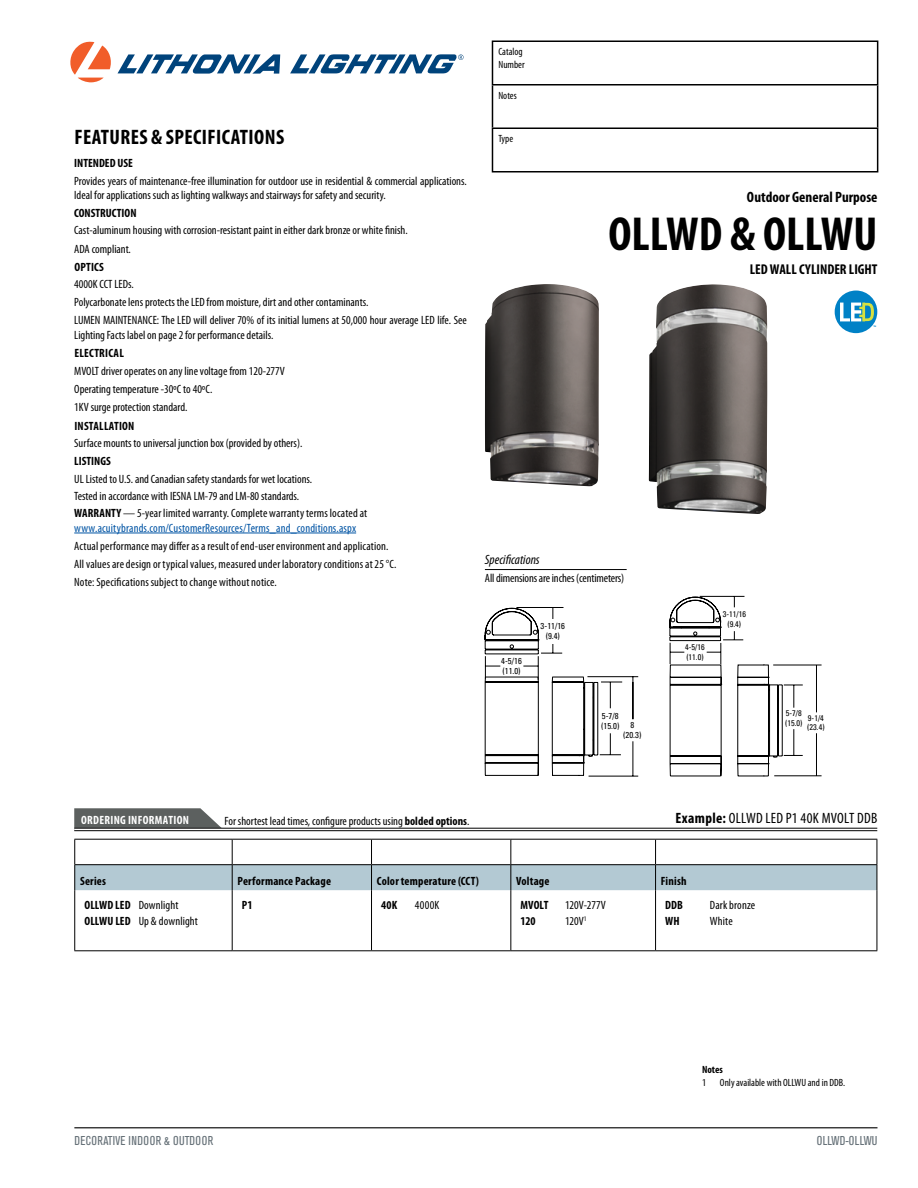
<style>
.page{position:relative;width:918px;height:1188px;background:#fff}
.page>*{position:absolute;margin:0;border:0;box-sizing:border-box;transform-origin:0 0}
.t1{font:700 condensed 48px "Myriad Pro";color:#000}
.t2{font:700 condensed 21px "Myriad Pro";letter-spacing:.02em;color:#000}
.t3{font:condensed 15px "Myriad Pro";letter-spacing:.015em;color:#000}
.t4{font:700 condensed 15px "Myriad Pro";color:#000}
.t5{font:700 condensed 14.25px "Myriad Pro";color:#000}
.t6{font:italic condensed 13.5px "Myriad Pro";color:#000}
.t7{font:condensed 12.75px "Akzidenz Grotesk BE";letter-spacing:.025em;color:#667178}
.t8{font:condensed 12px/18.1px "Myriad Pro";color:#000}
.t9{font:700 condensed 12px "Myriad Pro";letter-spacing:.015em;color:#000}
.t10{font:condensed 12px "Myriad Pro";letter-spacing:.01em;color:#0054a4}
.t11{font:700 condensed 12px "Myriad Pro";letter-spacing:.025em;color:#fff}
.t12{font:condensed 10.5px/12.6px "Myriad Pro";color:#000}
.t13{font:700 condensed 10.5px "Myriad Pro";letter-spacing:-.005em;color:#000}
.t14{font:condensed 8.7px/9.9px "Univers";color:#000}
.t15{font:condensed 8.25px/9.4px "Univers";color:#000}
.t16{font:700 2.1px "Arial";color:#0081c6}
.s1{font-weight:700}
</style>
<div class="page">
<hr style="left:74px;top:1127px;width:803px;height:1px;background:#000">
<svg style="left:70px;top:42px;width:210px;height:40px"></svg>
<svg style="left:290px;top:54px;width:174px;height:19px"></svg>
<hr style="left:492px;top:40px;width:386px;height:2px;background:#000">
<hr style="left:492px;top:42px;width:1px;height:42px;background:#000">
<hr style="left:877px;top:42px;width:1px;height:42px;background:#000">
<hr style="left:492px;top:84px;width:386px;height:2px;background:#000">
<hr style="left:492px;top:86px;width:1px;height:42px;background:#000">
<hr style="left:877px;top:86px;width:1px;height:42px;background:#000">
<hr style="left:492px;top:128px;width:386px;height:1px;background:#000">
<hr style="left:492px;top:129px;width:1px;height:42px;background:#000">
<hr style="left:877px;top:129px;width:1px;height:42px;background:#000">
<hr style="left:492px;top:171px;width:386px;height:1px;background:#000">
<hr style="left:74px;top:533px;width:282px;height:1px;background:#0054a4">
<hr style="left:74px;top:890px;width:1px;height:60px;background:#000">
<hr style="left:232px;top:890px;width:1px;height:60px;background:#000">
<hr style="left:371px;top:890px;width:1px;height:60px;background:#000">
<hr style="left:510px;top:890px;width:1px;height:60px;background:#000">
<hr style="left:74px;top:950px;width:158px;height:1px;background:#000">
<hr style="left:232px;top:950px;width:140px;height:1px;background:#000">
<hr style="left:372px;top:950px;width:139px;height:1px;background:#000">
<hr style="left:511px;top:950px;width:145px;height:1px;background:#000">
<hr style="left:656px;top:950px;width:221px;height:1px;background:#000">
<hr style="left:74px;top:839px;width:158px;height:1px;background:#000">
<hr style="left:232px;top:839px;width:140px;height:1px;background:#000">
<hr style="left:372px;top:839px;width:139px;height:1px;background:#000">
<hr style="left:511px;top:839px;width:145px;height:1px;background:#000">
<hr style="left:656px;top:839px;width:221px;height:1px;background:#000">
<hr style="left:655px;top:890px;width:1px;height:60px;background:#000">
<hr style="left:877px;top:890px;width:1px;height:60px;background:#000">
<svg style="left:74px;top:840px;width:804px;height:50px"></svg>
<svg style="left:74px;top:808px;width:151px;height:20px;background:#6c6f6e"></svg>
<hr style="left:74px;top:828px;width:803px;height:1px;background:#000">
<hr style="left:74px;top:830px;width:803px;height:1px;background:#000">
<hr style="left:485px;top:569px;width:142px;height:1px;background:#000">
<div style="left:835px;top:291px;width:42px;height:42px;background:#0081c6;border-radius:50%"></div>
<svg style="left:840px;top:303px;width:34px;height:18px"></svg>
<img style="left:485px;top:284px;width:114px;height:202px">
<img style="left:649px;top:284px;width:118px;height:230px">
<hr style="left:633px;top:741px;width:1px;height:35px;background:#000">
<hr style="left:633px;top:677px;width:1px;height:42px;background:#000">
<hr style="left:589px;top:776px;width:49px;height:1px;background:#000">
<hr style="left:587px;top:676px;width:51px;height:1px;background:#000">
<svg style="left:485px;top:607px;width:137px;height:169px"></svg>
<hr style="left:816px;top:733px;width:1px;height:43px;background:#000">
<hr style="left:816px;top:665px;width:1px;height:47px;background:#000">
<hr style="left:774px;top:776px;width:48px;height:1px;background:#000">
<hr style="left:773px;top:665px;width:49px;height:1px;background:#000">
<svg style="left:670px;top:596px;width:133px;height:180px"></svg>
<p class="t12" style="left:498px;top:46px;width:28px">Catalog<br>Number</p>
<p class="t12" style="left:498px;top:89px;width:20px">Notes</p>
<h2 class="t2" style="left:74px;top:125px;width:211px">FEATURES &amp; SPECIFICATIONS</h2>
<p class="t12" style="left:498px;top:133px;width:16px">Type</p>
<p class="t9" style="left:74px;top:157px;width:60px">INTENDED USE</p>
<p class="t8" style="left:74px;top:174px;width:394px;line-height:14.4px">Provides years of maintenance-free illumination for outdoor use in residential &amp; commercial applications.<br>Ideal for applications such as lighting walkways and stairways for safety and security.</p>
<p class="t9" style="left:74px;top:206px;width:64px">CONSTRUCTION</p>
<p class="t8" style="left:74px;top:222px;width:335px">Cast-aluminum housing with corrosion-resistant paint in either dark bronze or white finish.<br>ADA compliant.</p>
<p class="t9" style="left:74px;top:260px;width:31px">OPTICS</p>
<p class="t8" style="left:74px;top:275px;width:394px">4000K CCT LEDs.<br>Polycarbonate lens protects the LED from moisture, dirt and other contaminants.<br>LUMEN MAINTENANCE: The LED will deliver 70% of its initial lumens at 50,000 hour average LED life. See</p>
<p class="t8" style="left:74px;top:326px;width:201px">Lighting Facts label on page 2 for performance details.</p>
<p class="t9" style="left:74px;top:346px;width:51px">ELECTRICAL</p>
<p class="t8" style="left:74px;top:362px;width:212px">MVOLT driver operates on any line voltage from 120-277V<br>Operating temperature -30ºC to 40ºC.<br>1KV surge protection standard.</p>
<p class="t9" style="left:74px;top:419px;width:62px">INSTALLATION</p>
<p class="t8" style="left:74px;top:434px;width:230px">Surface mounts to universal junction box (provided by others).</p>
<p class="t9" style="left:74px;top:455px;width:38px">LISTINGS</p>
<p class="t8" style="left:74px;top:470px;width:295px;line-height:17.4px">UL Listed to U.S. and Canadian safety standards for wet locations.<br>Tested in accordance with IESNA LM-79 and LM-80 standards.<br><span class="s1">WARRANTY</span> — 5-year limited warranty. Complete warranty terms located at</p>
<p class="t10" style="left:74px;top:521px;width:283px">www.acuitybrands.com/CustomerResources/Terms_and_conditions.aspx</p>
<p class="t8" style="left:74px;top:537px;width:324px">Actual performance may differ as a result of end-user environment and application.<br>All values are design or typical values, measured under laboratory conditions at 25 °C.<br>Note: Specifications subject to change without notice.</p>
<p class="t4" style="left:747px;top:189px;width:132px">Outdoor General Purpose</p>
<h1 class="t1" style="left:608px;top:208px;width:271px">OLLWD &amp; OLLWU</h1>
<p class="t5" style="left:750px;top:262px;width:129px">LED WALL CYLINDER LIGHT</p>
<p class="t16" style="left:873px;top:325px;width:4px">TM</p>
<p class="t6" style="left:485px;top:552px;width:56px">Specifications</p>
<p class="t8" style="left:485px;top:569px;width:141px">All dimensions are inches (centimeters)</p>
<p class="t14" style="left:501px;top:656px;width:22px">4-5/16 (11.0)</p>
<p class="t14" style="left:541px;top:621px;width:26px;text-align:center">3-11/16 (9.4)</p>
<p class="t14" style="left:601px;top:711px;width:20px">5-7/8 (15.0)</p>
<p class="t14" style="left:623px;top:720px;width:20px;text-align:center">8 (20.3)</p>
<p class="t15" style="left:685px;top:643px;width:21px">4-5/16 (11.0)</p>
<p class="t15" style="left:723px;top:610px;width:25px;text-align:center">3-11/16 (9.4)</p>
<p class="t15" style="left:785px;top:709px;width:19px">5-7/8 (15.0)</p>
<p class="t15" style="left:807px;top:713px;width:19px">9-1/4 (23.4)</p>
<p class="t11" style="left:81px;top:813px;width:109px">ORDERING INFORMATION</p>
<p class="t8" style="left:225px;top:812px;width:246px">For shortest lead times, configure products using <span class="s1">bolded options</span>.</p>
<p class="t3" style="left:676px;top:810px;width:203px"><span class="s1">Example:</span> OLLWD LED P1 40K MVOLT DDB</p>
<p class="t9" style="left:80px;top:874px;width:27px">Series</p>
<p class="t9" style="left:238px;top:874px;width:95px">Performance Package</p>
<p class="t9" style="left:377px;top:874px;width:103px">Color temperature (CCT)</p>
<p class="t9" style="left:516px;top:874px;width:35px">Voltage</p>
<p class="t9" style="left:661px;top:874px;width:27px">Finish</p>
<p class="t8" style="left:84px;top:897px;width:115px;line-height:16.5px"><span class="s1">OLLWD LED</span> Downlight<br><span class="s1">OLLWU LED</span> Up &amp; downlight</p>
<p class="t9" style="left:242px;top:898px;width:12px">P1</p>
<p class="t9" style="left:381px;top:898px;width:18px">40K</p>
<p class="t8" style="left:415px;top:896px;width:26px">4000K</p>
<p class="t9" style="left:521px;top:898px;width:29px">MVOLT</p>
<p class="t8" style="left:565px;top:896px;width:42px">120V-277V</p>
<p class="t9" style="left:665px;top:898px;width:19px">DDB</p>
<p class="t8" style="left:710px;top:896px;width:47px">Dark bronze</p>
<p class="t9" style="left:665px;top:915px;width:16px">WH</p>
<p class="t8" style="left:710px;top:913px;width:24px">White</p>
<p class="t9" style="left:521px;top:915px;width:16px">120</p>
<p class="t8" style="left:565px;top:913px;width:23px">120V<sup>1</sup></p>
<p class="t13" style="left:702px;top:1063px;width:22px">Notes</p>
<p class="t12" style="left:702px;top:1077px;width:6px">1</p>
<p class="t12" style="left:720px;top:1077px;width:127px">Only available with OLLWU and in DDB.</p>
<p class="t7" style="left:74px;top:1133px;width:141px">DECORATIVE INDOOR &amp; OUTDOOR</p>
<p class="t7" style="left:817px;top:1133px;width:62px">OLLWD-OLLWU</p>
</div>
